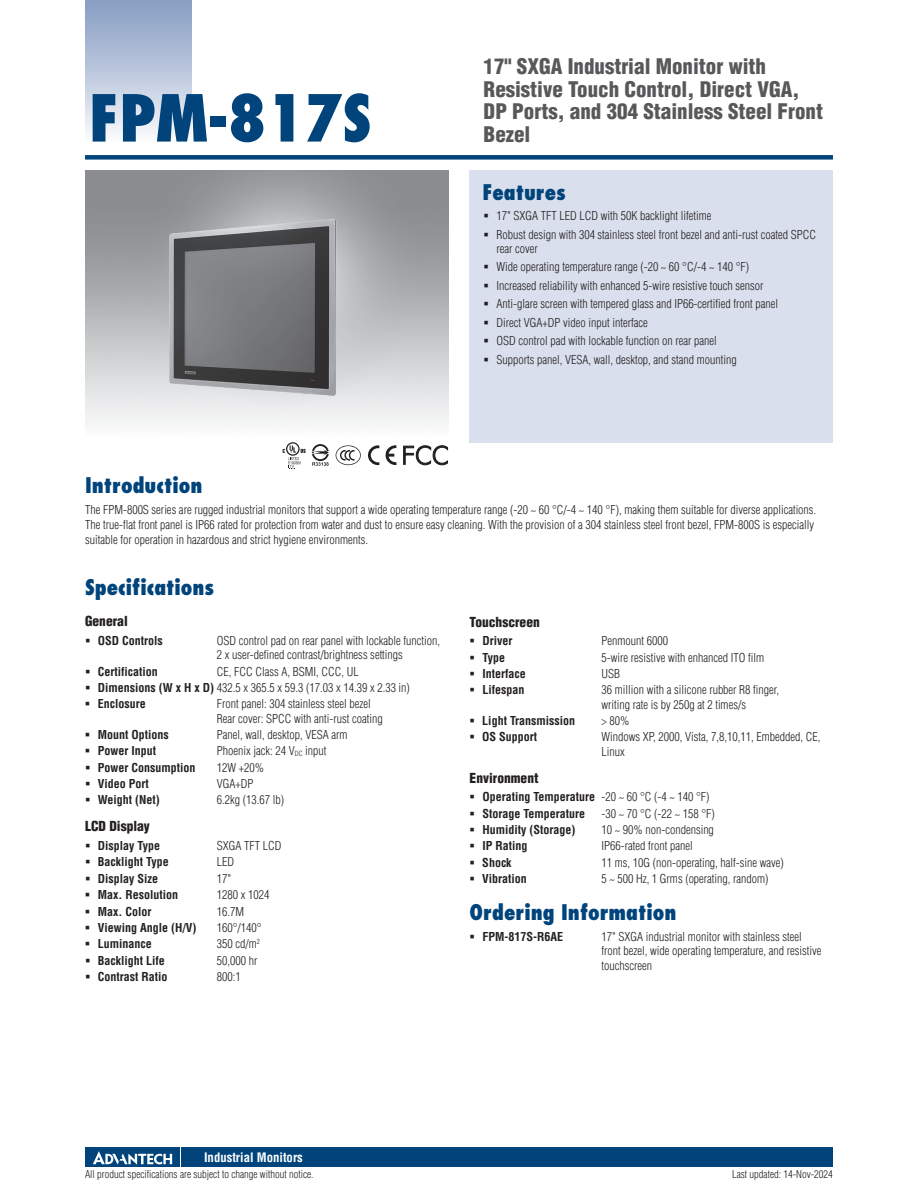
<style>
.page{position:relative;width:918px;height:1188px;background:#fff}
.page>*{position:absolute;margin:0;border:0;box-sizing:border-box;transform-origin:0 0}
.t1{font:800 condensed 63px "Futura";color:#00447b}
.t2{font:900 condensed 21px/22.5px "Helvetica";color:#57585a}
.t3{font:800 condensed 21px "Futura";color:#00447b}
.t4{font:900 condensed 13.5px "Helvetica";color:#231f20}
.t5{font:700 condensed 12.75px "Helvetica";color:#fff}
.t6{font:300 condensed 12px/18.5px "Helvetica";color:#231f20}
.t7{font:700 condensed 12px/16.4px "Helvetica";color:#231f20}
.t8{font:300 condensed 10.5px "Helvetica";color:#231f20}
.s1{font-weight:700}
.s2{font-weight:300}
</style>
<div class="page">
<div style="left:85px;top:155px;width:748px;height:5px;background:#00447b"></div>
<div style="left:85px;top:0;width:106px;height:143px;background:linear-gradient(to bottom,#849bc1,#f9fafc)"></div>
<div style="left:182px;top:1147px;width:651px;height:20px;background:#00447b"></div>
<div style="left:85px;top:1147px;width:95px;height:20px;background:#00447b"></div>
<svg style="left:93px;top:1151px;width:79px;height:14px"></svg>
<div style="left:470px;top:170px;width:363px;height:272px;background:#d9dfec"></div>
<svg style="left:336px;top:445px;width:25px;height:20px"></svg>
<svg style="left:368px;top:445px;width:11px;height:20px"></svg>
<svg style="left:386px;top:445px;width:10px;height:21px"></svg>
<svg style="left:403px;top:445px;width:45px;height:21px"></svg>
<svg style="left:283px;top:442px;width:23px;height:27px"></svg>
<svg style="left:312px;top:444px;width:17px;height:22px"></svg>
<img style="left:165px;top:219px;width:176px;height:177px">
<h1 class="t1" style="left:89px;top:79px;width:285px">FPM-817S</h1>
<h2 class="t2" style="left:484px;top:55px;width:341px">17" SXGA Industrial Monitor with<br>Resistive Touch Control, Direct VGA,<br>DP Ports, and 304 Stainless Steel Front<br>Bezel</h2>
<h2 class="t3" style="left:482px;top:179px;width:85px">Features</h2>
<p class="t6" style="left:496px;top:206px;width:321px">17" SXGA TFT LED LCD with 50K backlight lifetime<br>Robust design with 304 stainless steel front bezel and anti-rust coated SPCC</p>
<p class="t6" style="left:496px;top:239px;width:283px">rear cover<br>Wide operating temperature range (-20 ~ 60 °C/-4 ~ 140 °F)<br>Increased reliability with enhanced 5-wire resistive touch sensor Anti-glare screen with tempered glass and IP66-certified front panel Direct VGA+DP video input interface<br>OSD control pad with lockable function on rear panel<br>Supports panel, VESA, wall, desktop, and stand mounting</p>
<h2 class="t3" style="left:85px;top:472px;width:119px">Introduction</h2>
<p class="t6" style="left:85px;top:502px;width:733px;line-height:15px">The FPM-800S series are rugged industrial monitors that support a wide operating temperature range (-20 ~ 60 °C/-4 ~ 140 °F), making them suitable for diverse applications.<br>The true-flat front panel is IP66 rated for protection from water and dust to ensure easy cleaning. With the provision of a 304 stainless steel front bezel, FPM-800S is especially suitable for operation in hazardous and strict hygiene environments.</p>
<h2 class="t3" style="left:85px;top:574px;width:131px">Specifications</h2>
<p class="t4" style="left:85px;top:613px;width:44px">General</p>
<p class="t7" style="left:98px;top:632px;width:67px">OSD Controls</p>
<p class="t6" style="left:217px;top:633px;width:225px;line-height:14.2px">OSD control pad on rear panel with lockable function,<br>2 x user-defined contrast/brightness settings</p>
<p class="t7" style="left:98px;top:663px;width:62px">Certification</p>
<p class="t6" style="left:98px;top:663px;width:314px;line-height:16.4px;text-indent:119px">CE, FCC Class A, BSMI, CCC, UL<br><span class="s1">Dimensions (W x H x D)</span> 432.5 x 365.5 x 59.3 (17.03 x 14.39 x 2.33 in)<br><span class="s1">Enclosure</span></p>
<p class="t6" style="left:217px;top:697px;width:167px;line-height:14.2px">Front panel: 304 stainless steel bezel<br>Rear cover: SPCC with anti-rust coating</p>
<p class="t7" style="left:98px;top:726px;width:73px">Mount Options</p>
<p class="t6" style="left:217px;top:725px;width:132px">Panel, wall, desktop, VESA arm</p>
<p class="t7" style="left:98px;top:743px;width:60px">Power Input</p>
<p class="t6" style="left:217px;top:742px;width:111px">Phoenix jack: 24 V<sub>DC</sub> input</p>
<p class="t7" style="left:98px;top:759px;width:99px">Power Consumption</p>
<p class="t6" style="left:217px;top:758px;width:49px">12W +20%</p>
<p class="t7" style="left:98px;top:775px;width:53px">Video Port</p>
<p class="t6" style="left:217px;top:774px;width:38px">VGA+DP</p>
<p class="t7" style="left:98px;top:792px;width:64px">Weight (Net)</p>
<p class="t6" style="left:217px;top:791px;width:69px">6.2kg (13.67 lb)</p>
<p class="t4" style="left:85px;top:818px;width:66px">LCD Display</p>
<p class="t7" style="left:98px;top:837px;width:64px">Display Type</p>
<p class="t6" style="left:217px;top:836px;width:66px">SXGA TFT LCD</p>
<p class="t7" style="left:98px;top:854px;width:73px">Backlight Type</p>
<p class="t6" style="left:217px;top:853px;width:19px">LED</p>
<p class="t7" style="left:98px;top:870px;width:62px">Display Size</p>
<p class="t6" style="left:217px;top:869px;width:16px">17"</p>
<p class="t7" style="left:98px;top:887px;width:82px">Max. Resolution</p>
<p class="t6" style="left:217px;top:886px;width:54px">1280 x 1024</p>
<p class="t7" style="left:98px;top:903px;width:55px">Max. Color</p>
<p class="t6" style="left:217px;top:902px;width:29px">16.7M</p>
<p class="t7" style="left:98px;top:919px;width:100px">Viewing Angle (H/V)</p>
<p class="t6" style="left:217px;top:918px;width:46px">160°/140°</p>
<p class="t7" style="left:98px;top:936px;width:55px">Luminance</p>
<p class="t6" style="left:217px;top:935px;width:45px">350 cd/m<sup>2</sup></p>
<p class="t7" style="left:98px;top:952px;width:69px">Backlight Life</p>
<p class="t6" style="left:217px;top:951px;width:42px">50,000 hr</p>
<p class="t7" style="left:98px;top:968px;width:71px">Contrast Ratio</p>
<p class="t6" style="left:217px;top:967px;width:25px">800:1</p>
<p class="t4" style="left:470px;top:613px;width:72px">Touchscreen</p>
<p class="t7" style="left:482px;top:633px;width:31px">Driver</p>
<p class="t6" style="left:601px;top:632px;width:68px">Penmount 6000</p>
<p class="t7" style="left:482px;top:649px;width:24px">Type</p>
<p class="t6" style="left:601px;top:648px;width:164px">5-wire resistive with enhanced ITO film</p>
<p class="t7" style="left:482px;top:665px;width:45px">Interface</p>
<p class="t6" style="left:601px;top:664px;width:20px">USB</p>
<p class="t7" style="left:482px;top:682px;width:43px">Lifespan</p>
<p class="t6" style="left:601px;top:683px;width:179px;line-height:14.2px">36 million with a silicone rubber R8 finger, writing rate is by 250g at 2 times/s</p>
<p class="t7" style="left:482px;top:712px;width:94px">Light Transmission</p>
<p class="t6" style="left:601px;top:711px;width:29px">&gt; 80%</p>
<p class="t7" style="left:482px;top:729px;width:57px">OS Support</p>
<p class="t6" style="left:601px;top:730px;width:220px;line-height:14.2px">Windows XP, 2000, Vista, 7,8,10,11, Embedded, CE,<br>Linux</p>
<p class="t4" style="left:470px;top:769px;width:70px">Environment</p>
<p class="t7" style="left:482px;top:789px;width:229px">Operating Temperature <span class="s2">-20 ~ 60 °C (-4 ~ 140 °F)<br></span>Storage Temperature</p>
<p class="t6" style="left:601px;top:804px;width:115px">-30 ~ 70 °C (-22 ~ 158 °F)</p>
<p class="t7" style="left:482px;top:821px;width:94px">Humidity (Storage)</p>
<p class="t6" style="left:601px;top:820px;width:114px">10 ~ 90% non-condensing</p>
<p class="t7" style="left:482px;top:838px;width:47px">IP Rating</p>
<p class="t6" style="left:601px;top:837px;width:93px">IP66-rated front panel</p>
<p class="t7" style="left:482px;top:854px;width:31px">Shock</p>
<p class="t6" style="left:601px;top:853px;width:184px">11 ms, 10G (non-operating, half-sine wave)</p>
<p class="t7" style="left:482px;top:870px;width:46px">Vibration</p>
<p class="t6" style="left:601px;top:869px;width:169px">5 ~ 500 Hz, 1 Grms (operating, random)</p>
<h2 class="t3" style="left:470px;top:899px;width:208px">Ordering Information</h2>
<p class="t7" style="left:482px;top:928px;width:82px">FPM-817S-R6AE</p>
<p class="t6" style="left:601px;top:930px;width:221px;line-height:14.2px">17" SXGA industrial monitor with stainless steel front bezel, wide operating temperature, and resistive touchscreen</p>
<p class="t5" style="left:204px;top:1149px;width:100px">Industrial Monitors</p>
<p class="t8" style="left:85px;top:1167px;width:230px">All product specifications are subject to change without notice.</p>
<p class="t8" style="left:732px;top:1167px;width:102px">Last updated: 14-Nov-2024</p>
</div>
